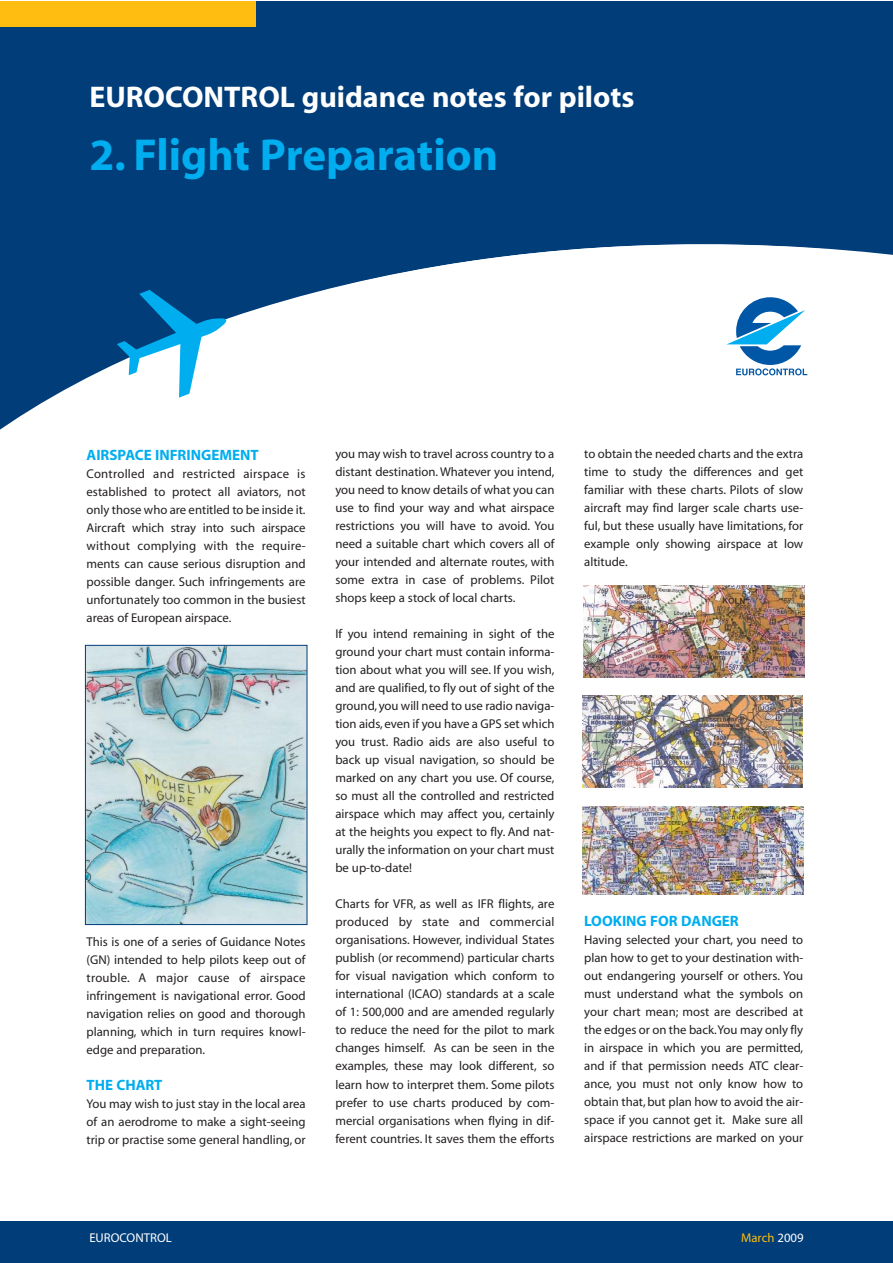
<style>
.page{position:relative;width:893px;height:1263px;background:#fff}
.page>*{position:absolute;margin:0;border:0;box-sizing:border-box;transform-origin:0 0}
.t1{font:700 45px "Myriad";color:#00aeef}
.t2{font:700 30px "Myriad";color:#fff}
.t3{font:700 15px "Myriad";color:#00aeef}
.t4{font:12.75px/18px "Myriad";color:#231f20;text-align:justify}
.t5{font:12.75px "Myriad";color:#fff}
.t6{font:12.75px "Myriad";color:#febd10}
.s1{color:#fff}
</style>
<div class="page">
<div style="left:0;top:1px;width:893px;height:238px;background:#003d79"></div>
<svg style="left:0;top:239px;width:893px;height:191px"></svg>
<svg style="left:117px;top:290px;width:110px;height:108px"></svg>
<svg style="left:726px;top:297px;width:81px;height:78px"></svg>
<div style="left:0;top:1222px;width:893px;height:41px;background:#003d79"></div>
<div style="left:0;top:1px;width:255px;height:26px;background:#febd10"></div>
<img style="left:583px;top:585px;width:221px;height:92px">
<img style="left:583px;top:695px;width:220px;height:92px">
<img style="left:583px;top:807px;width:221px;height:87px">
<img style="left:87px;top:647px;width:218px;height:276px">
<div style="left:85px;top:645px;width:222px;height:280px;border:1px solid #003d79"></div>
<h2 class="t2" style="left:89px;top:85px;width:546px">EUROCONTROL guidance notes for pilots</h2>
<h1 class="t1" style="left:89px;top:138px;width:410px">2. Flight Preparation</h1>
<p class="t3" style="left:87px;top:449px;width:174px">AIRSPACE INFRINGEMENT</p>
<p class="t4" style="left:87px;top:466px;width:221px">Controlled and restricted airspace is established to protect all aviators, not only those who are entitled to be inside it.<br>Aircraft which stray into such airspace without complying with the require&shy;ments can cause serious disruption and possible danger. Such infringements are unfortunately too common in the busiest areas of European airspace.</p>
<p class="t4" style="left:87px;top:934px;width:221px">This is one of a series of Guidance Notes (GN) intended to help pilots keep out of trouble. A major cause of airspace infringement is navigational error. Good navigation relies on good and thorough planning, which in turn requires knowl&shy;edge and preparation.</p>
<p class="t3" style="left:87px;top:1079px;width:77px">THE CHART</p>
<p class="t4" style="left:87px;top:1096px;width:221px">You may wish to just stay in the local area of an aerodrome to make a sight-seeing trip or practise some general handling, or</p>
<p class="t4" style="left:335px;top:446px;width:221px">you may wish to travel across country to a distant destination. Whatever you intend, you need to know details of what you can use to find your way and what airspace restrictions you will have to avoid. You need a suitable chart which covers all of your intended and alternate routes, with some extra in case of problems. Pilot shops keep a stock of local charts.</p>
<p class="t4" style="left:335px;top:626px;width:221px">If you intend remaining in sight of the ground your chart must contain informa&shy;tion about what you will see. If you wish, and are qualified, to fly out of sight of the ground, you will need to use radio naviga&shy;tion aids, even if you have a GPS set which you trust. Radio aids are also useful to back up visual navigation, so should be marked on any chart you use. Of course, so must all the controlled and restricted airspace which may affect you, certainly at the heights you expect to fly. And nat&shy;urally the information on your chart must be up-to-date!</p>
<p class="t4" style="left:335px;top:896px;width:221px">Charts for VFR, as well as IFR flights, are produced by state and commercial organisations. However, individual States publish (or recommend) particular charts for visual navigation which conform to international (ICAO) standards at a scale of 1: 500,000 and are amended regularly to reduce the need for the pilot to mark changes himself. As can be seen in the examples, these may look different, so learn how to interpret them. Some pilots prefer to use charts produced by com&shy;mercial organisations when flying in dif&shy;ferent countries. It saves them the efforts</p>
<p class="t4" style="left:584px;top:446px;width:221px">to obtain the needed charts and the extra time to study the differences and get familiar with these charts. Pilots of slow aircraft may find larger scale charts use&shy;ful, but these usually have limitations, for example only showing airspace at low altitude.</p>
<p class="t3" style="left:584px;top:916px;width:156px">LOOKING FOR DANGER</p>
<p class="t4" style="left:584px;top:932px;width:221px">Having selected your chart, you need to plan how to get to your destination with&shy;out endangering yourself or others. You must understand what the symbols on your chart mean; most are described at the edges or on the back.You may only fly in airspace in which you are permitted, and if that permission needs ATC clear&shy;ance, you must not only know how to obtain that, but plan how to avoid the air&shy;space if you cannot get it. Make sure all airspace restrictions are marked on your</p>
<p class="t5" style="left:89px;top:1233px;width:84px">EUROCONTROL</p>
<p class="t6" style="left:741px;top:1233px;width:64px">March <span class="s1">2009</span></p>
</div>
